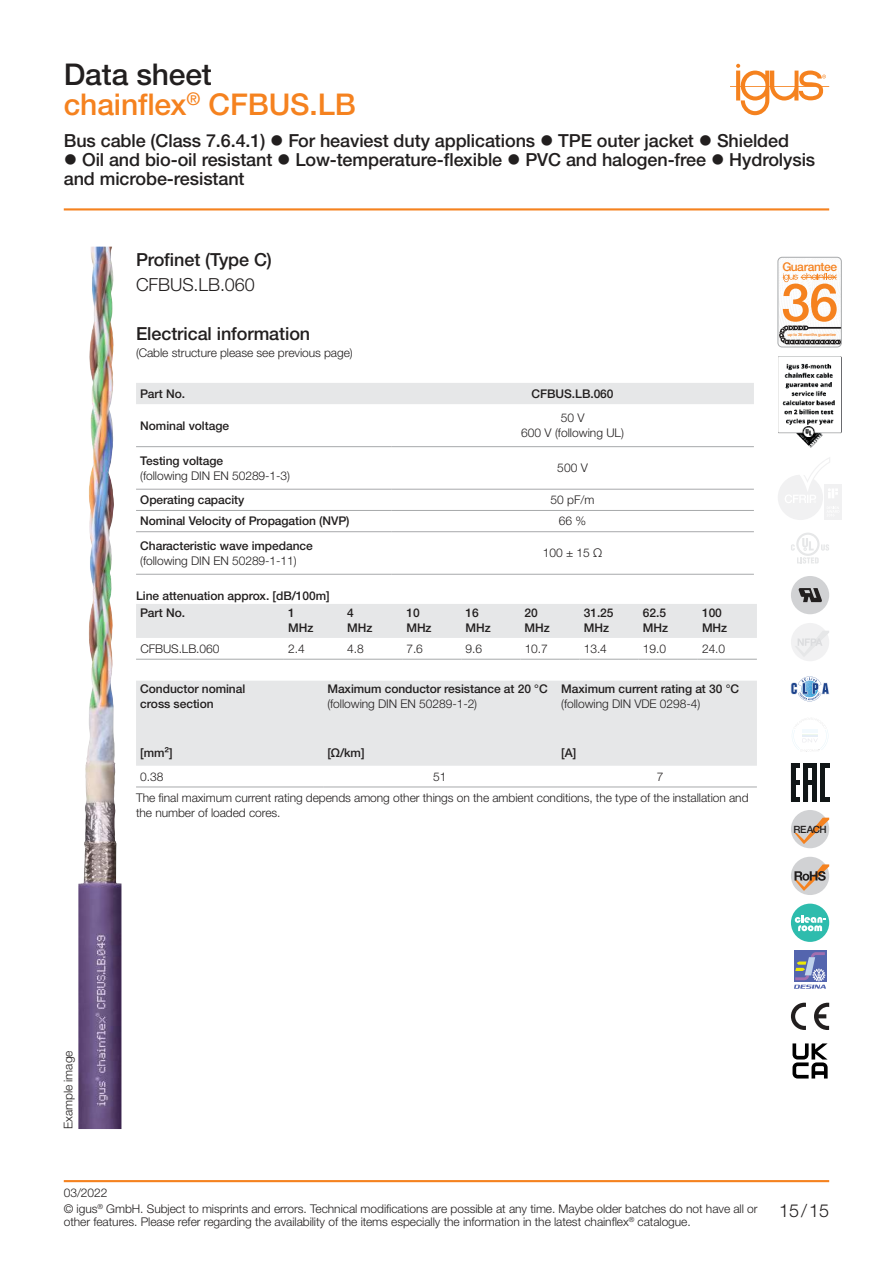
<style>
.page{position:relative;width:893px;height:1263px;background:#fff}
.page>*{position:absolute;margin:0;border:0;box-sizing:border-box;transform-origin:0 0}
.t1{font:500 30px "Helvetica Neue LTW1 G";letter-spacing:-.005em;color:#f5821f}
.t2{font:500 30px "Helvetica Neue LTW1 G";letter-spacing:-.005em;color:#221f1f}
.t3{font:500 18px/19.2px "Helvetica Neue LTW1 G";letter-spacing:-.005em;color:#221f1f}
.t4{font:300 18px "Helvetica Neue LTW1 G";letter-spacing:-.005em;color:#221f1f}
.t5{font:300 12px/12.8px "Helvetica Neue LTW1 G";letter-spacing:-.005em;color:#221f1f}
.t6{font:500 12px/15px "Helvetica Neue LTW1 G";letter-spacing:-.005em;color:#221f1f}
.t7{font:500 12px "Helvetica Neue LTW1 G";letter-spacing:-.03em;color:#f5821f}
.t8{font:500 10.05px "Helvetica Neue LTW1 G";letter-spacing:-.05em;color:#221f1f}
.t9{font:500 4.05px "Helvetica Neue LTW1 G";letter-spacing:-.02em;color:#f5821f}
</style>
<div class="page">
<svg style="left:730px;top:64px;width:99px;height:51px"></svg>
<hr style="left:64px;top:208px;width:765px;height:2px;background:#f5821f">
<hr style="left:64px;top:1180px;width:765px;height:2px;background:#f5821f">
<img style="left:78px;top:247px;width:43px;height:882px">
<img style="left:778px;top:257px;width:63px;height:90px">
<svg style="left:780px;top:273px;width:59px;height:71px"></svg>
<div style="left:778px;top:257px;width:63px;height:90px;border:1px solid #a7a9ab;border-radius:4px"></div>
<img style="left:778px;top:356px;width:63px;height:92px">
<div style="left:791px;top:904px;width:38px;height:38px;background:#2ebcad;border-radius:50%"></div>
<svg style="left:795px;top:915px;width:31px;height:16px"></svg>
<div style="left:791px;top:810px;width:38px;height:38px;background:#d1d2d4;border-radius:50%"></div>
<svg style="left:795px;top:818px;width:34px;height:26px"></svg>
<div style="left:791px;top:576px;width:38px;height:38px;background:#d1d2d4;border-radius:50%"></div>
<svg style="left:798px;top:588px;width:24px;height:14px"></svg>
<div style="left:791px;top:857px;width:38px;height:38px;background:#d1d2d4;border-radius:50%"></div>
<svg style="left:794px;top:864px;width:35px;height:27px"></svg>
<div style="left:791px;top:623px;width:38px;height:38px;background:#f1f1f2;border-radius:50%"></div>
<svg style="left:796px;top:631px;width:33px;height:25px"></svg>
<svg style="left:791px;top:676px;width:38px;height:25px"></svg>
<div style="left:794px;top:950px;width:32px;height:32px;background:#5465ae"></div>
<svg style="left:794px;top:952px;width:32px;height:37px"></svg>
<svg style="left:792px;top:719px;width:36px;height:33px"></svg>
<svg style="left:814px;top:1003px;width:15px;height:27px"></svg>
<svg style="left:791px;top:1003px;width:15px;height:27px"></svg>
<svg style="left:791px;top:763px;width:38px;height:38px"></svg>
<svg style="left:797px;top:557px;width:22px;height:7px"></svg>
<svg style="left:821px;top:544px;width:8px;height:7px"></svg>
<div style="left:796px;top:533px;width:23px;height:23px;background:#e6e7e8;border-radius:50%"></div>
<div style="left:798px;top:535px;width:19px;height:19px;background:#fff;border-radius:50%"></div>
<svg style="left:802px;top:538px;width:12px;height:12px"></svg>
<svg style="left:791px;top:544px;width:4px;height:7px"></svg>
<div style="left:824px;top:485px;width:17px;height:17px;background:#f1f1f2"></div>
<div style="left:824px;top:503px;width:17px;height:17px;background:#f1f1f2"></div>
<svg style="left:778px;top:457px;width:61px;height:63px"></svg>
<svg style="left:792px;top:1043px;width:36px;height:35px"></svg>
<div style="left:136px;top:681px;width:621px;height:85px;background:#e6e7e8"></div>
<hr style="left:557px;top:787px;width:200px;height:1px;background:#a7a9ab">
<hr style="left:323px;top:787px;width:234px;height:1px;background:#a7a9ab">
<hr style="left:136px;top:787px;width:187px;height:1px;background:#a7a9ab">
<div style="left:136px;top:383px;width:618px;height:21px;background:#e6e7e8"></div>
<hr style="left:391px;top:574px;width:363px;height:1px;background:#a7a9ab">
<hr style="left:136px;top:574px;width:255px;height:1px;background:#a7a9ab">
<hr style="left:391px;top:531px;width:363px;height:1px;background:#a7a9ab">
<hr style="left:136px;top:531px;width:255px;height:1px;background:#a7a9ab">
<hr style="left:391px;top:510px;width:363px;height:1px;background:#a7a9ab">
<hr style="left:136px;top:510px;width:255px;height:1px;background:#a7a9ab">
<hr style="left:391px;top:489px;width:363px;height:1px;background:#a7a9ab">
<hr style="left:136px;top:489px;width:255px;height:1px;background:#a7a9ab">
<hr style="left:391px;top:446px;width:363px;height:1px;background:#a7a9ab">
<hr style="left:136px;top:446px;width:255px;height:1px;background:#a7a9ab">
<div style="left:136px;top:604px;width:621px;height:34px;background:#e6e7e8"></div>
<hr style="left:698px;top:659px;width:59px;height:1px;background:#a7a9ab">
<hr style="left:639px;top:659px;width:59px;height:1px;background:#a7a9ab">
<hr style="left:579px;top:659px;width:60px;height:1px;background:#a7a9ab">
<hr style="left:520px;top:659px;width:59px;height:1px;background:#a7a9ab">
<hr style="left:461px;top:659px;width:59px;height:1px;background:#a7a9ab">
<hr style="left:402px;top:659px;width:59px;height:1px;background:#a7a9ab">
<hr style="left:343px;top:659px;width:59px;height:1px;background:#a7a9ab">
<hr style="left:284px;top:659px;width:59px;height:1px;background:#a7a9ab">
<hr style="left:136px;top:659px;width:148px;height:1px;background:#a7a9ab">
<h1 class="t2" style="left:64px;top:60px;width:150px">Data sheet</h1>
<h1 class="t1" style="left:64px;top:90px;width:294px">chainflex<sup>®</sup> CFBUS.LB</h1>
<h2 class="t3" style="left:64px;top:131px;width:727px">Bus cable (Class 7.6.4.1) ● For heaviest duty applications ● TPE outer jacket ● Shielded</h2>
<h2 class="t3" style="left:64px;top:151px;width:753px">● Oil and bio-oil resistant ● Low-temperature-flexible ● PVC and halogen-free ● Hydrolysis and microbe-resistant</h2>
<h2 class="t3" style="left:136px;top:251px;width:137px">Profinet (Type C)</h2>
<h2 class="t4" style="left:136px;top:276px;width:120px">CFBUS.LB.060</h2>
<h2 class="t3" style="left:136px;top:325px;width:176px">Electrical information</h2>
<p class="t5" style="left:136px;top:347px;width:218px">(Cable structure please see previous page)</p>
<p class="t6" style="left:140px;top:386px;width:46px">Part No.</p>
<p class="t6" style="left:532px;top:386px;width:84px">CFBUS.LB.060</p>
<p class="t6" style="left:140px;top:418px;width:90px">Nominal voltage</p>
<p class="t5" style="left:521px;top:411px;width:104px;line-height:15px;text-align:center">50 V<br>600 V (following UL)</p>
<p class="t6" style="left:140px;top:453px;width:84px">Testing voltage</p>
<p class="t5" style="left:140px;top:470px;width:151px">(following DIN EN 50289-1-3)</p>
<p class="t5" style="left:557px;top:462px;width:32px">500 V</p>
<p class="t6" style="left:140px;top:493px;width:106px">Operating capacity</p>
<p class="t5" style="left:551px;top:494px;width:46px">50 pF/m</p>
<p class="t6" style="left:140px;top:514px;width:211px">Nominal Velocity of Propagation (NVP)</p>
<p class="t5" style="left:559px;top:515px;width:29px">66 %</p>
<p class="t6" style="left:140px;top:538px;width:174px">Characteristic wave impedance</p>
<p class="t5" style="left:140px;top:555px;width:158px">(following DIN EN 50289-1-11)</p>
<p class="t5" style="left:543px;top:547px;width:61px">100 ± 15 Ω</p>
<p class="t6" style="left:140px;top:587px;width:191px;line-height:17.1px;text-indent:-4px">Line attenuation approx. [dB/100m]<br>Part No.</p>
<p class="t6" style="left:288px;top:605px;width:27px">1<br>MHz</p>
<p class="t6" style="left:347px;top:605px;width:27px">4<br>MHz</p>
<p class="t6" style="left:406px;top:605px;width:27px">10<br>MHz</p>
<p class="t6" style="left:465px;top:605px;width:27px">16<br>MHz</p>
<p class="t6" style="left:525px;top:605px;width:27px">20<br>MHz</p>
<p class="t6" style="left:584px;top:605px;width:31px">31.25<br>MHz</p>
<p class="t6" style="left:643px;top:605px;width:27px">62.5<br>MHz</p>
<p class="t6" style="left:702px;top:605px;width:27px">100<br>MHz</p>
<p class="t5" style="left:140px;top:643px;width:81px">CFBUS.LB.060</p>
<p class="t5" style="left:288px;top:643px;width:18px">2.4</p>
<p class="t5" style="left:347px;top:643px;width:18px">4.8</p>
<p class="t5" style="left:406px;top:643px;width:18px">7.6</p>
<p class="t5" style="left:466px;top:643px;width:18px">9.6</p>
<p class="t5" style="left:525px;top:643px;width:25px">10.7</p>
<p class="t5" style="left:584px;top:643px;width:25px">13.4</p>
<p class="t5" style="left:643px;top:643px;width:25px">19.0</p>
<p class="t5" style="left:702px;top:643px;width:25px">24.0</p>
<p class="t6" style="left:140px;top:682px;width:106px">Conductor nominal cross section</p>
<p class="t6" style="left:327px;top:682px;width:222px">Maximum conductor resistance at 20 °C</p>
<p class="t5" style="left:327px;top:698px;width:151px">(following DIN EN 50289-1-2)</p>
<p class="t6" style="left:561px;top:682px;width:179px">Maximum current rating at 30 °C</p>
<p class="t5" style="left:561px;top:698px;width:140px">(following DIN VDE 0298-4)</p>
<p class="t6" style="left:140px;top:746px;width:34px">[mm²]</p>
<p class="t6" style="left:327px;top:746px;width:39px">[Ω/km]</p>
<p class="t6" style="left:561px;top:746px;width:16px">[A]</p>
<p class="t5" style="left:140px;top:770px;width:25px">0.38</p>
<p class="t5" style="left:433px;top:770px;width:15px">51</p>
<p class="t5" style="left:136px;top:766px;width:614px;line-height:21.1px;text-indent:521px">7<br>The final maximum current rating depends among other things on the ambient conditions, the type of the installation and</p>
<p class="t5" style="left:136px;top:807px;width:146px">the number of loaded cores.</p>
<p class="t7" style="left:782px;top:262px;width:56px">Guarantee</p>
<p class="t9" style="left:788px;top:333px;width:50px">up to 36 months guarantee</p>
<p class="t8" style="left:794px;top:823px;width:34px">REACH</p>
<p class="t5" style="left:62px;top:1129px;width:80px;rotate:-90deg">Example image</p>
<p class="t5" style="left:64px;top:1187px;width:45px">03/2022</p>
<p class="t5" style="left:64px;top:1203px;width:695px">© igus<sup>®</sup> GmbH. Subject to misprints and errors. Technical modifications are possible at any time. Maybe older batches do not have all or other features. Please refer regarding the availability of the items especially the information in the latest chainflex<sup>®</sup> catalogue.</p>
<h2 class="t4" style="left:779px;top:1202px;width:51px">15 / 15</h2>
</div>
